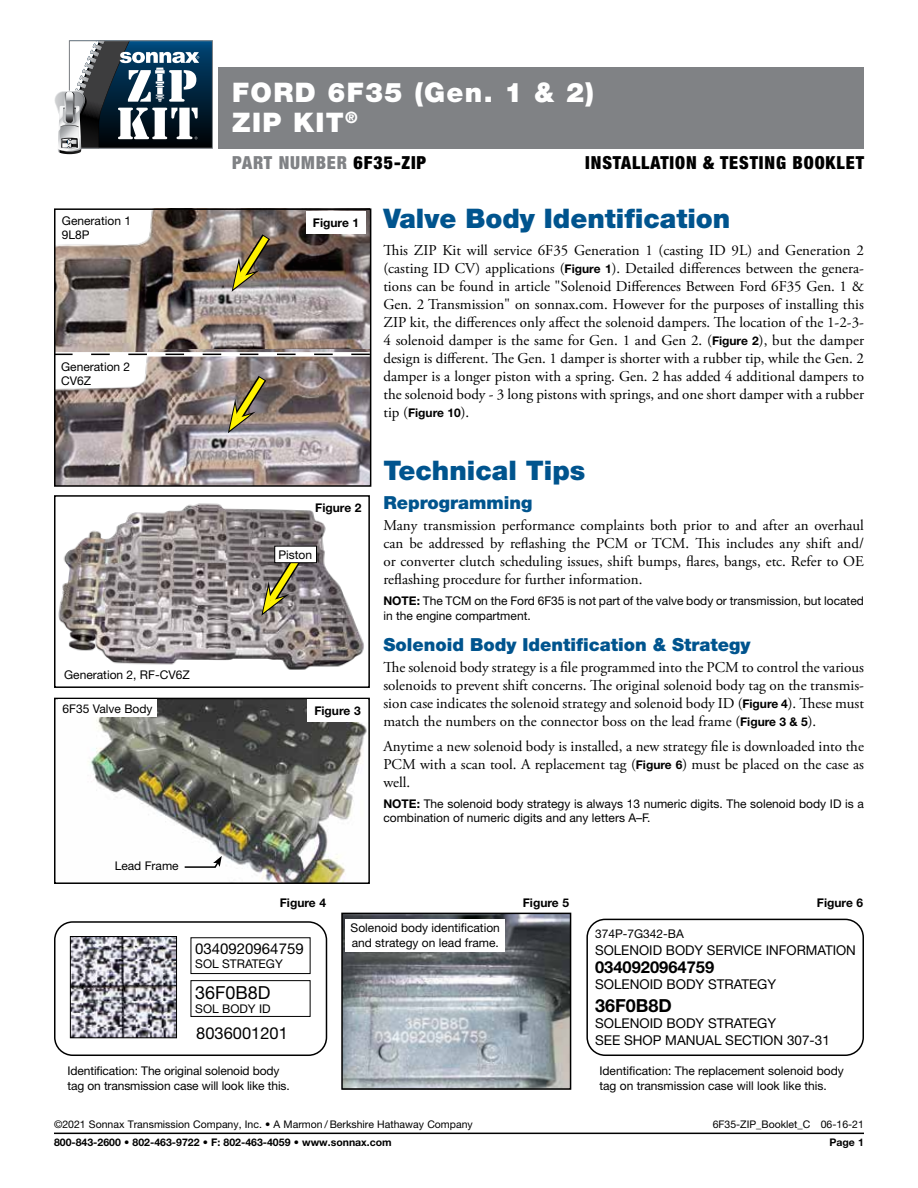
<style>
.page{position:relative;width:918px;height:1188px;background:#fff}
.page>*{position:absolute;margin:0;border:0;box-sizing:border-box;transform-origin:0 0}
.t1{font:900 27px "Helvetica Neue LT Std";color:#00548e}
.t2{font:900 27px/30px "Helvetica Neue LT Std";letter-spacing:.05em;color:#fff}
.t3{font:900 18px "Helvetica Neue LT Std";color:#00548e}
.t4{font:900 condensed 18px "Helvetica Neue LT Std";letter-spacing:.05em;color:#000}
.t5{font:900 condensed 18px "Helvetica Neue LT Std";letter-spacing:.05em;color:#808285}
.t6{font:18px "Helvetica Neue LT Std";color:#000}
.t7{font:700 18px "Helvetica Neue LT Std";color:#000}
.t8{font:700 16.5px "Helvetica Neue LT Std";color:#000}
.t9{font:16.5px "Helvetica Neue LT Std";color:#000}
.t10{font:15px/18px "Adobe Garamond Pro";color:#000;text-align:justify}
.t11{font:15px "Helvetica Neue LT Std";color:#000}
.t12{font:13.5px/16.2px "Helvetica Neue LT Std";color:#000}
.t13{font:12px/14.4px "Helvetica Neue LT Std";color:#000}
.t14{font:700 12px "Helvetica Neue LT Std";color:#000}
.t15{font:10.5px "Helvetica Neue LT Std";color:#000}
.t16{font:700 10.5px "Helvetica Neue LT Std";color:#000}
.s1{color:#000}
.s2{font-family:"Helvetica Neue LT Std";font-weight:700;font-size:12px}
.s3{font-family:"Adobe Garamond Pro";font-weight:400;font-size:15px}
.s4{font-weight:700}
</style>
<div class="page">
<img style="left:88px;top:701px;width:279px;height:180px">
<div style="left:54px;top:698px;width:316px;height:186px;border:2px solid #000"></div>
<div style="left:308px;top:700px;width:60px;height:22px;background:#fff"></div>
<div style="left:58px;top:700px;width:99px;height:17px;background:#fff"></div>
<svg style="left:183px;top:856px;width:39px;height:13px"></svg>
<div style="left:54px;top:921px;width:273px;height:135px;border:2px solid #000;border-radius:18px"></div>
<img style="left:72px;top:938px;width:103px;height:98px">
<div style="left:70px;top:936px;width:107px;height:102px;border:1px solid #000"></div>
<div style="left:191px;top:937px;width:119px;height:37px;border:1px solid #000"></div>
<div style="left:191px;top:980px;width:119px;height:37px;border:1px solid #000"></div>
<div style="left:586px;top:919px;width:278px;height:137px;border:2px solid #000;border-radius:18px"></div>
<img style="left:344px;top:916px;width:224px;height:171px">
<div style="left:341px;top:913px;width:230px;height:177px;border:2px solid #000"></div>
<div style="left:346px;top:919px;width:159px;height:33px;background:#fff"></div>
<img style="left:58px;top:503px;width:306px;height:167px">
<div style="left:54px;top:495px;width:316px;height:193px;border:2px solid #000"></div>
<svg style="left:259px;top:548px;width:49px;height:68px;background:#8c8566"></svg>
<div style="left:60px;top:666px;width:134px;height:17px;background:#fff"></div>
<div style="left:275px;top:546px;width:41px;height:17px;background:#fff"></div>
<div style="left:274px;top:546px;width:43px;height:17px;border:1px solid #000"></div>
<img style="left:57px;top:211px;width:311px;height:138px">
<svg style="left:229px;top:224px;width:50px;height:68px;background:#908360"></svg>
<div style="left:58px;top:212px;width:77px;height:31px;background:#fff"></div>
<img style="left:57px;top:349px;width:311px;height:135px">
<svg style="left:226px;top:366px;width:49px;height:67px;background:#928767"></svg>
<svg style="left:57px;top:352px;width:311px;height:5px"></svg>
<svg style="left:57px;top:354px;width:311px;height:1px"></svg>
<div style="left:54px;top:208px;width:317px;height:279px;border:2px solid #000"></div>
<div style="left:306px;top:212px;width:60px;height:22px;background:#fff"></div>
<div style="left:219px;top:67px;width:645px;height:81px;background:#808285"></div>
<svg style="left:54px;top:40px;width:159px;height:114px"></svg>
<hr style="left:54px;top:1133px;width:810px;height:1px;background:#000">
<p class="t13" style="left:62px;top:213px;width:71px">Generation 1<br>9L8P</p>
<p class="t13" style="left:61px;top:359px;width:71px">Generation 2<br>CV6Z</p>
<h1 class="t2" style="left:232px;top:77px;width:363px">FORD 6F35 (Gen. 1 &amp; 2)<br>ZIP KIT<sup>®</sup></h1>
<p class="t5" style="left:232px;top:152px;width:196px">PART NUMBER <span class="s1">6F35-ZIP</span></p>
<p class="t4" style="left:585px;top:152px;width:280px">INSTALLATION &amp; TESTING BOOKLET</p>
<p class="t14" style="left:313px;top:215px;width:48px">Figure 1</p>
<h1 class="t1" style="left:383px;top:202px;width:349px">Valve Body Identification</h1>
<p class="t10" style="left:383px;top:241px;width:482px">This ZIP Kit will service 6F35 Generation 1 (casting ID 9L) and Generation 2 (casting ID CV) applications (<span class="s2">Figure 1</span>). Detailed differences between the genera&shy;tions can be found in article "Solenoid Differences Between Ford 6F35 Gen. 1 &amp; Gen. 2 Transmission" on sonnax.com. However for the purposes of installing this ZIP kit, the differences only affect the solenoid dampers. The location of the 1-2-3- 4 solenoid damper is the same for Gen. 1 and Gen 2. (<span class="s2">Figure 2</span>), but the damper design is different. The Gen. 1 damper is shorter with a rubber tip, while the Gen. 2 damper is a longer piston with a spring. Gen. 2 has added 4 additional dampers to the solenoid body - 3 long pistons with springs, and one short damper with a rubber</p>
<p class="t14" style="left:383px;top:405px;width:87px"><span class="s3">tip (</span>Figure 10<span class="s3">).</span></p>
<p class="t14" style="left:315px;top:500px;width:48px">Figure 2</p>
<p class="t13" style="left:64px;top:667px;width:127px">Generation 2, RF-CV6Z</p>
<p class="t13" style="left:278px;top:547px;width:35px">Piston</p>
<p class="t13" style="left:63px;top:701px;width:92px">6F35 Valve Body</p>
<p class="t14" style="left:314px;top:703px;width:48px">Figure 3</p>
<p class="t13" style="left:115px;top:859px;width:66px">Lead Frame</p>
<h1 class="t1" style="left:383px;top:455px;width:204px">Technical Tips</h1>
<p class="t3" style="left:383px;top:492px;width:151px">Reprogramming</p>
<p class="t10" style="left:383px;top:517px;width:482px">Many transmission performance complaints both prior to and after an overhaul can be addressed by reflashing the PCM or TCM. This includes any shift and/ or converter clutch scheduling issues, shift bumps, flares, bangs, etc. Refer to OE reflashing procedure for further information.</p>
<p class="t13" style="left:383px;top:593px;width:482px;line-height:15px"><span class="s4">NOTE:</span> The TCM on the Ford 6F35 is not part of the valve body or transmission, but located in the engine compartment.</p>
<p class="t3" style="left:383px;top:634px;width:369px">Solenoid Body Identification &amp; Strategy</p>
<p class="t10" style="left:383px;top:659px;width:482px">The solenoid body strategy is a file programmed into the PCM to control the various solenoids to prevent shift concerns. The original solenoid body tag on the transmis&shy;sion case indicates the solenoid strategy and solenoid body ID (<span class="s2">Figure 4</span>). These must match the numbers on the connector boss on the lead frame (<span class="s2">Figure 3 &amp; 5</span>).</p>
<p class="t10" style="left:383px;top:738px;width:482px">Anytime a new solenoid body is installed, a new strategy file is downloaded into the PCM with a scan tool. A replacement tag (<span class="s2">Figure 6</span>) must be placed on the case as well.</p>
<p class="t13" style="left:383px;top:796px;width:482px"><span class="s4">NOTE:</span> The solenoid body strategy is always 13 numeric digits. The solenoid body ID is a combination of numeric digits and any letters A–F.</p>
<p class="t14" style="left:280px;top:896px;width:48px">Figure 4</p>
<p class="t11" style="left:195px;top:940px;width:110px">0340920964759</p>
<p class="t13" style="left:195px;top:957px;width:89px">SOL STRATEGY</p>
<p class="t6" style="left:195px;top:982px;width:77px">36F0B8D</p>
<p class="t13" style="left:195px;top:1002px;width:77px">SOL BODY ID</p>
<p class="t9" style="left:196px;top:1024px;width:93px">8036001201</p>
<p class="t13" style="left:68px;top:1064px;width:224px">Identification: The original solenoid body tag on transmission case will look like this.</p>
<p class="t13" style="left:351px;top:920px;width:151px">Solenoid body identification and strategy on lead frame.</p>
<p class="t14" style="left:523px;top:896px;width:48px">Figure 5</p>
<p class="t14" style="left:817px;top:895px;width:48px">Figure 6</p>
<p class="t13" style="left:595px;top:927px;width:90px">374P-7G342-BA</p>
<p class="t12" style="left:595px;top:942px;width:262px">SOLENOID BODY SERVICE INFORMATION</p>
<p class="t8" style="left:595px;top:957px;width:121px">0340920964759</p>
<p class="t12" style="left:595px;top:976px;width:183px">SOLENOID BODY STRATEGY</p>
<p class="t7" style="left:595px;top:995px;width:78px">36F0B8D</p>
<p class="t12" style="left:595px;top:1015px;width:236px">SOLENOID BODY STRATEGY<br>SEE SHOP MANUAL SECTION 307-31</p>
<p class="t13" style="left:599px;top:1064px;width:246px">Identification: The replacement solenoid body tag on transmission case will look like this.</p>
<p class="t15" style="left:54px;top:1118px;width:420px">©2021 Sonnax Transmission Company, Inc. • A Marmon / Berkshire Hathaway Company</p>
<p class="t15" style="left:713px;top:1118px;width:153px">6F35-ZIP_Booklet_C 06-16-21</p>
<p class="t16" style="left:54px;top:1136px;width:339px">800-843-2600 • 802-463-9722 • F: 802-463-4059 • www.sonnax.com</p>
<p class="t16" style="left:829px;top:1136px;width:36px">Page 1</p>
</div>
